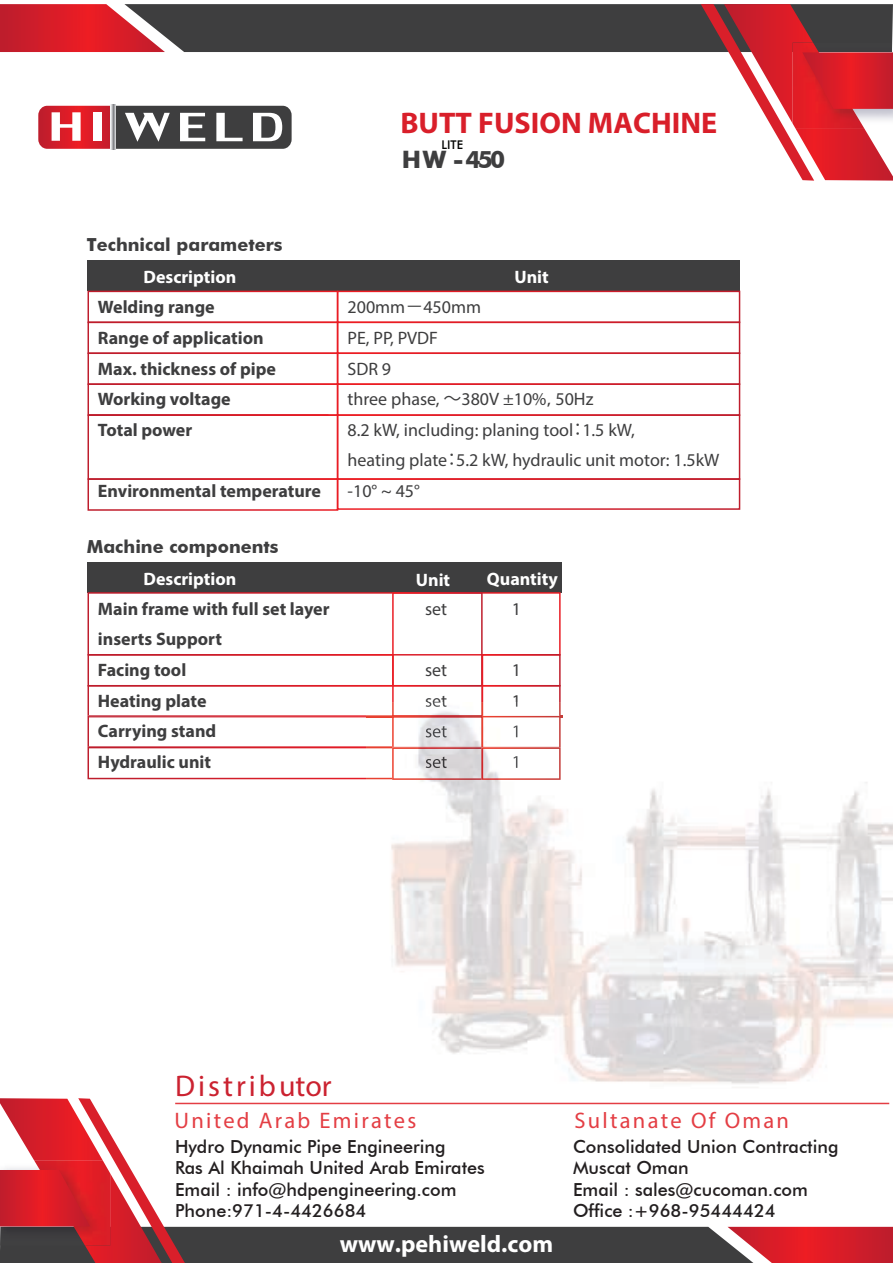
<style>
.page{position:relative;width:893px;height:1263px;background:#fff}
.page>*{position:absolute;margin:0;border:0;box-sizing:border-box;transform-origin:0 0}
.t1{font:30px "League Gothic";letter-spacing:.1em;color:#cb2230}
.t2{font:700 29.85px "Myriad Pro";color:#d91f2a}
.t3{font:700 24px "Myriad Pro";color:#fff}
.t4{font:700 24px "Futura BT";color:#3e3e3f}
.t5{font:22.5px "League Gothic";letter-spacing:.1em;color:#e43e44}
.t6{font:500 18px/21.6px "Futura BT";color:#231f20}
.t7{font:700 18px/30.6px "Myriad Pro";color:#3e3e3f}
.t8{font:18px/30.6px "Myriad Pro";color:#3e3e3f}
.t9{font:700 18px "Myriad Pro";color:#fff}
.t10{font:700 18px "Futura BT";color:#3e3e3f}
.t11{font:500 12px "Futura BT";color:#040503}
.s1{font-family:"Koz Go Pr 6 N"}
</style>
<div class="page">
<svg style="left:0;top:1098px;width:893px;height:165px"></svg>
<div style="left:87px;top:260px;width:286px;height:31px;background:#3e3e3f"></div>
<div style="left:365px;top:260px;width:374px;height:31px;background:#3e3e3f"></div>
<div style="left:88px;top:291px;width:250px;height:32px;border:2px solid #fff"></div>
<div style="left:337px;top:291px;width:403px;height:32px;border:2px solid #fff"></div>
<div style="left:88px;top:322px;width:250px;height:32px;border:2px solid #fff"></div>
<div style="left:337px;top:322px;width:403px;height:32px;border:2px solid #fff"></div>
<div style="left:88px;top:352px;width:250px;height:33px;border:2px solid #fff"></div>
<div style="left:337px;top:352px;width:403px;height:33px;border:2px solid #fff"></div>
<div style="left:88px;top:383px;width:250px;height:33px;border:2px solid #fff"></div>
<div style="left:88px;top:478px;width:250px;height:33px;border:2px solid #fff"></div>
<div style="left:337px;top:383px;width:403px;height:33px;border:2px solid #fff"></div>
<div style="left:88px;top:414px;width:250px;height:66px;border:2px solid #fff"></div>
<div style="left:337px;top:414px;width:403px;height:66px;border:2px solid #fff"></div>
<div style="left:337px;top:478px;width:403px;height:32px;border:2px solid #fff"></div>
<div style="left:87px;top:562px;width:286px;height:31px;background:#3e3e3f"></div>
<div style="left:365px;top:562px;width:197px;height:31px;background:#3e3e3f"></div>
<div style="left:88px;top:592px;width:473px;height:63px;border:2px solid #fff"></div>
<div style="left:88px;top:654px;width:306px;height:32px;border:2px solid #fff"></div>
<div style="left:392px;top:592px;width:91px;height:94px;border:2px solid #fff"></div>
<div style="left:482px;top:654px;width:79px;height:32px;border:2px solid #fff"></div>
<hr style="left:175px;top:1103px;width:714px;height:1px;background:#e43e44">
<svg style="left:0;top:4px;width:893px;height:177px"></svg>
<svg style="left:110px;top:105px;width:6px;height:45px"></svg>
<img style="left:366px;top:715px;width:527px;height:369px">
<img style="left:392px;top:779px;width:169px;height:1px">
<svg style="left:88px;top:685px;width:474px;height:94px"></svg>
<h2 class="t2" style="left:400px;top:104px;width:318px">BUTT FUSION MACHINE</h2>
<p class="t11" style="left:442px;top:138px;width:23px">LITE</p>
<h3 class="t4" style="left:402px;top:145px;width:105px">H W - 450</h3>
<p class="t10" style="left:87px;top:234px;width:197px">Technical parameters</p>
<p class="t9" style="left:143px;top:266px;width:94px">Description</p>
<p class="t7" style="left:98px;top:291px;width:180px">Welding range<br>Range of application<br>Max. thickness of pipe<br>Working voltage<br>Total power</p>
<p class="t7" style="left:98px;top:475px;width:225px">Environmental temperature</p>
<p class="t9" style="left:514px;top:266px;width:36px">Unit</p>
<p class="t8" style="left:348px;top:292px;width:373px">200mm<span class="s1">－</span>450mm<br>PE, PP, PVDF<br>SDR 9<br>three phase, <span class="s1">～</span>380V ±10%<span class="s1">，</span>50Hz<br>8.2 kW, including: planing tool<span class="s1">：</span>1.5 kW,<br>heating plate<span class="s1">：</span>5.2 kW, hydraulic unit motor: 1.5kW -10° ~ 45°</p>
<p class="t10" style="left:87px;top:535px;width:193px">Machine components</p>
<p class="t9" style="left:143px;top:567px;width:94px">Description</p>
<p class="t7" style="left:98px;top:593px;width:233px">Main frame with full set layer inserts Support<br>Facing tool<br>Heating plate<br>Carrying stand<br>Hydraulic unit</p>
<p class="t8" style="left:425px;top:593px;width:24px">set</p>
<p class="t9" style="left:416px;top:569px;width:36px">Unit</p>
<p class="t9" style="left:487px;top:567px;width:73px">Quantity</p>
<p class="t8" style="left:512px;top:593px;width:11px">1</p>
<p class="t8" style="left:512px;top:654px;width:11px">1<br>1</p>
<p class="t8" style="left:425px;top:654px;width:24px">set set</p>
<h1 class="t1" style="left:175px;top:1067px;width:158px">Distributor</h1>
<p class="t5" style="left:175px;top:1106px;width:243px">United Arab Emirates</p>
<p class="t5" style="left:575px;top:1106px;width:216px">Sultanate Of Oman</p>
<p class="t6" style="left:175px;top:1135px;width:311px">Hydro Dynamic Pipe Engineering<br>Ras Al Khaimah United Arab Emirates<br>Email : info@hdpengineering.com<br>Phone:971-4-4426684</p>
<p class="t6" style="left:573px;top:1135px;width:267px">Consolidated Union Contracting<br>Muscat Oman<br>Email : sales@cucoman.com<br>Office :+968-95444424</p>
<h3 class="t3" style="left:340px;top:1229px;width:215px">www.pehiweld.com</h3>
</div>
